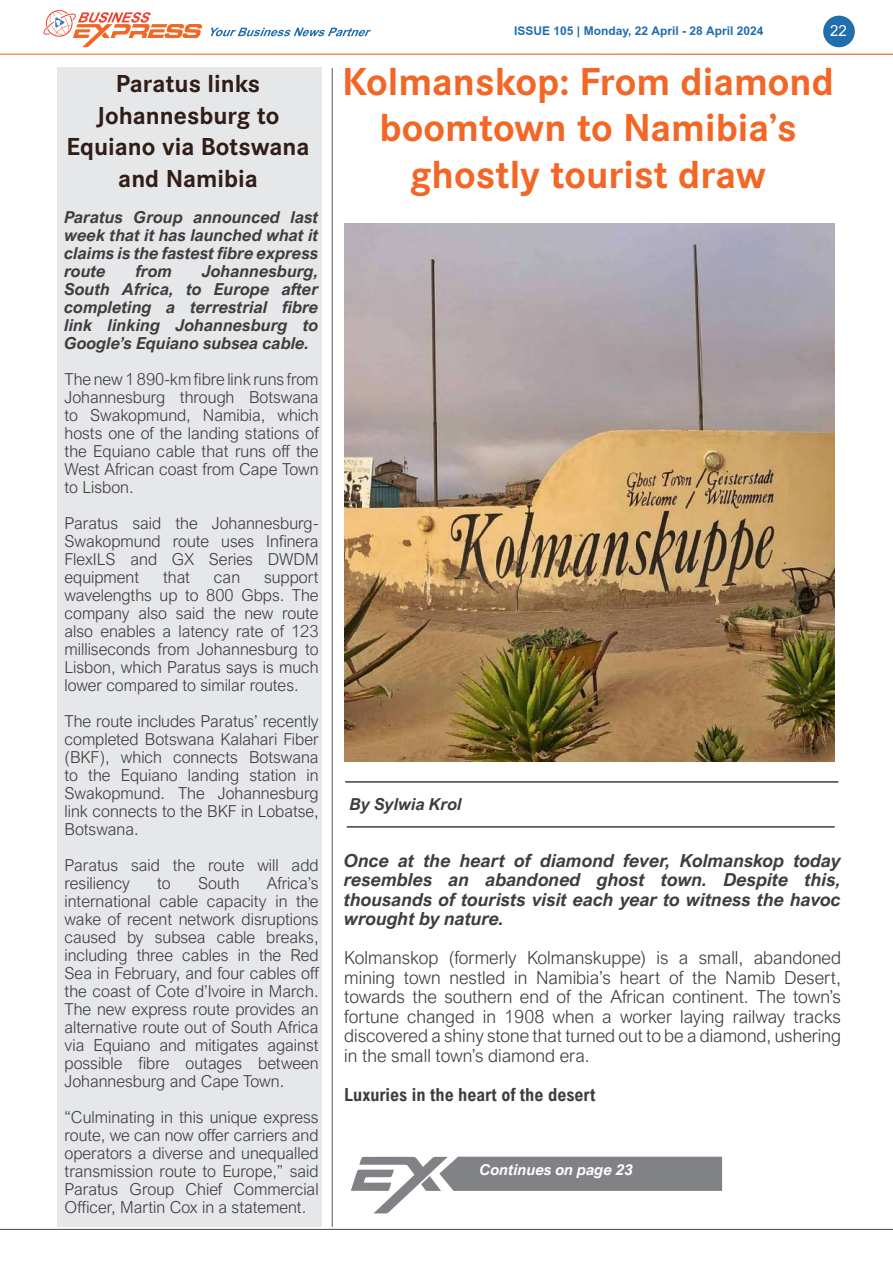
<style>
.page{position:relative;width:893px;height:1263px;background:#fff}
.page>*{position:absolute;margin:0;border:0;box-sizing:border-box;transform-origin:0 0}
.t1{font:700 40.5px/46.5px "Corporate S";color:#f26626;text-align:center}
.t2{font:700 25.5px/31.5px "Corporate S";color:#311d16;text-align:center}
.t3{font:300 18px/19.5px "Arial Nova";color:#3e3e3f;text-align:justify}
.t4{font:italic 700 18px/19.5px "Arial Nova";color:#3e3e3f;text-align:justify}
.t5{font:700 18px "Arial Nova Cond";color:#3e3e3f}
.t6{font:300 16.5px/18px "Arial Nova";color:#3e3e3f;text-align:justify}
.t7{font:italic 700 16.5px/18px "Arial Nova";color:#3e3e3f;text-align:justify}
.t8{font:italic 700 15px "Arial Nova";color:#fff}
.t9{font:15px "Arial Nova";color:#fff}
.t10{font:12px "Arial GEO Bold";color:#216ead}
</style>
<div class="page">
<hr style="left:0;top:1229px;width:893px;height:1px;background:#57585a">
<div style="left:823px;top:16px;width:32px;height:31px;background:#216ead;border-radius:50%"></div>
<svg style="left:43px;top:10px;width:160px;height:37px"></svg>
<svg style="left:211px;top:28px;width:160px;height:8px"></svg>
<hr style="left:332px;top:68px;width:1px;height:1159px;background:#6c6d70">
<svg style="left:351px;top:1157px;width:371px;height:56px"></svg>
<div style="left:57px;top:68px;width:265px;height:1159px;background:#e6e7e9"></div>
<img style="left:345px;top:223px;width:490px;height:538px">
<hr style="left:347px;top:826px;width:488px;height:2px;background:#3e3e3f">
<hr style="left:345px;top:781px;width:493px;height:2px;background:#3e3e3f">
<h2 class="t2" style="left:67px;top:69px;width:244px">Paratus links<br>Johannesburg to<br>Equiano via Botswana and Namibia</h2>
<p class="t7" style="left:65px;top:208px;width:256px">Paratus Group announced last week that it has launched what it claims is the fastest fibre express route</p>
<p class="t7" style="left:136px;top:262px;width:38px">from</p>
<p class="t7" style="left:65px;top:262px;width:256px;text-indent:138px">Johannesburg, South Africa, to Europe after completing a terrestrial fibre link linking Johannesburg to Google’s Equiano subsea cable.</p>
<p class="t6" style="left:65px;top:370px;width:256px">The new 1 890-km fibre link runs from Johannesburg through Botswana to Swakopmund, Namibia, which hosts one of the landing stations of the Equiano cable that runs off the West African coast from Cape Town to Lisbon.</p>
<p class="t6" style="left:65px;top:514px;width:256px">Paratus said the Johannesburg-Swakopmund route uses Infinera FlexILS and GX Series DWDM equipment</p>
<p class="t6" style="left:163px;top:568px;width:29px">that</p>
<p class="t6" style="left:214px;top:568px;width:28px">can</p>
<p class="t6" style="left:65px;top:568px;width:256px;text-indent:199px">support wavelengths up to 800 Gbps. The company also said the new route also enables a latency rate of 123 milliseconds from Johannesburg to Lisbon, which Paratus says is much lower compared to similar routes.</p>
<p class="t6" style="left:65px;top:712px;width:256px">The route includes Paratus’ recently completed Botswana Kalahari Fiber (BKF), which connects Botswana to the Equiano landing station in Swakopmund. The Johannesburg link connects to the BKF in Lobatse, Botswana.</p>
<p class="t6" style="left:65px;top:856px;width:256px">Paratus said the route will add resiliency</p>
<p class="t6" style="left:65px;top:874px;width:256px;text-indent:202px">Africa’s international cable capacity in the wake of recent network disruptions caused by subsea cable breaks, including three cables in the Red Sea in February, and four cables off the coast of Cote d’Ivoire in March.<br>The new express route provides an alternative route out of South Africa via Equiano and mitigates against possible fibre outages between Johannesburg and Cape Town.</p>
<p class="t6" style="left:65px;top:1108px;width:256px">“Culminating in this unique express route, we can now offer carriers and operators a diverse and unequalled transmission route to Europe,” said Paratus Group Chief Commercial Officer, Martin Cox in a statement.</p>
<p class="t6" style="left:157px;top:874px;width:15px">to</p>
<p class="t6" style="left:198px;top:874px;width:43px">South</p>
<p class="t10" style="left:514px;top:22px;width:251px">ISSUE 105 | Monday, 22 April - 28 April 2024</p>
<p class="t9" style="left:830px;top:22px;width:18px">22</p>
<h1 class="t1" style="left:342px;top:59px;width:493px">Kolmanskop: From diamond boomtown to Namibia’s ghostly tourist draw</h1>
<p class="t7" style="left:350px;top:795px;width:114px">By Sylwia Krol</p>
<p class="t4" style="left:344px;top:850px;width:498px">Once at the heart of diamond fever, Kolmanskop today resembles an abandoned ghost town. Despite this, thousands of tourists visit each year to witness the havoc wrought by nature.</p>
<p class="t3" style="left:344px;top:948px;width:498px">Kolmanskop (formerly Kolmanskuppe) is a small, abandoned mining town nestled in Namibia’s heart of the Namib Desert, towards the southern end of the African continent. The town’s fortune changed in 1908 when a worker laying railway tracks discovered a shiny stone that turned out to be a diamond, ushering in the small town’s diamond era.</p>
<p class="t5" style="left:344px;top:1083px;width:253px">Luxuries in the heart of the desert</p>
<p class="t8" style="left:480px;top:1160px;width:155px">Continues on page 23</p>
</div>
